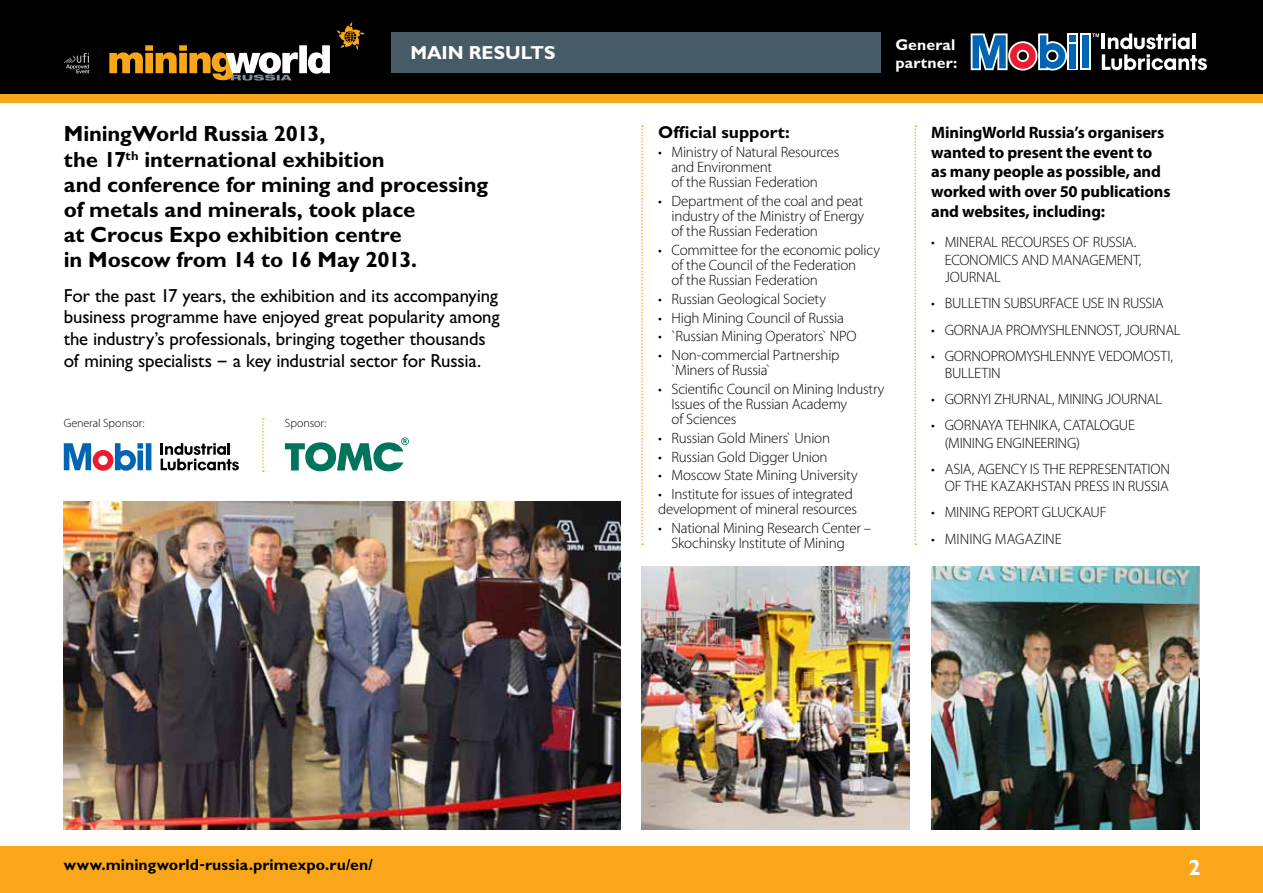
<style>
.page{position:relative;width:1263px;height:893px;background:#fff}
.page>*{position:absolute;margin:0;border:0;box-sizing:border-box;transform-origin:0 0}
.t1{font:700 21px/25.2px "Gals";letter-spacing:-.01em;color:#000}
.t2{font:700 21px "Gals";color:#fff}
.t3{font:18px/21.6px "Gals";letter-spacing:-.01em;color:#000}
.t4{font:700 18px "Gals";color:#fff}
.t5{font:700 16.5px/19.8px "Myriad Pro";letter-spacing:-.01em;color:#000}
.t6{font:700 16.5px "Gals";color:#000}
.t7{font:300 15px/15px "Myriad Pro";letter-spacing:-.015em;color:#000}
.t8{font:700 15px "Gals";letter-spacing:.005em;color:#000}
.t9{font:700 15px/18px "Gals";letter-spacing:.005em;color:#fff}
.t10{font:300 12px "Myriad Pro";color:#000}
</style>
<div class="page">
<div style="left:0;top:846px;width:1263px;height:47px;background:#faa61a"></div>
<div style="left:0;top:0;width:1263px;height:102px;background:#faa61a"></div>
<div style="left:0;top:0;width:1263px;height:94px;background:#000"></div>
<div style="left:391px;top:32px;width:490px;height:40px;background:#465b65"></div>
<svg style="left:109px;top:45px;width:221px;height:36px"></svg>
<svg style="left:337px;top:22px;width:27px;height:28px"></svg>
<svg style="left:64px;top:53px;width:25px;height:20px"></svg>
<svg style="left:1080px;top:33px;width:10px;height:37px"></svg>
<div style="left:1068px;top:33px;width:10px;height:37px;background:#fff"></div>
<svg style="left:971px;top:33px;width:96px;height:38px"></svg>
<div style="left:1082px;top:35px;width:6px;height:33px;background:#0066b3"></div>
<div style="left:1069px;top:35px;width:7px;height:7px;background:#0066b3"></div>
<div style="left:1069px;top:44px;width:7px;height:24px;background:#0066b3"></div>
<svg style="left:1092px;top:33px;width:115px;height:37px"></svg>
<img style="left:931px;top:567px;width:268px;height:262px">
<img style="left:641px;top:567px;width:268px;height:262px">
<img style="left:64px;top:502px;width:557px;height:327px">
<svg style="left:641px;top:125px;width:2px;height:420px"></svg>
<svg style="left:262px;top:418px;width:2px;height:54px"></svg>
<svg style="left:914px;top:125px;width:2px;height:420px"></svg>
<svg style="left:161px;top:443px;width:78px;height:27px"></svg>
<svg style="left:64px;top:443px;width:87px;height:28px"></svg>
<svg style="left:285px;top:437px;width:124px;height:34px"></svg>
<p class="t4" style="left:410px;top:42px;width:147px">MAIN RESULTS</p>
<h1 class="t1" style="left:64px;top:122px;width:426px">MiningWorld Russia 2013,<br>the 17<sup>th</sup> international exhibition<br>and conference for mining and processing of metals and minerals, took place<br>at Crocus Expo exhibition centre<br>in Moscow from 14 to 16 May 2013.</h1>
<p class="t3" style="left:64px;top:285px;width:437px">For the past 17 years, the exhibition and its accompanying business programme have enjoyed great popularity among the industry’s professionals, bringing together thousands of mining specialists – a key industrial sector for Russia.</p>
<p class="t10" style="left:64px;top:417px;width:82px">General Sponsor:</p>
<p class="t10" style="left:285px;top:417px;width:43px">Sponsor:</p>
<p class="t9" style="left:895px;top:36px;width:63px">General partner:</p>
<p class="t6" style="left:658px;top:123px;width:133px">Official support:</p>
<p class="t7" style="left:671px;top:145px;width:169px;text-indent:-14px">• Ministry of Natural Resources and Environment<br>of the Russian Federation</p>
<p class="t7" style="left:671px;top:194px;width:194px;text-align:justify;text-indent:-14px">• Department of the coal and peat industry of the Ministry of Energy of the Russian Federation</p>
<p class="t7" style="left:671px;top:243px;width:210px;text-indent:-14px">• Committee for the economic policy of the Council of the Federation<br>of the Russian Federation</p>
<p class="t7" style="left:658px;top:291px;width:169px">• Russian Geological Society</p>
<p class="t7" style="left:658px;top:310px;width:187px">• High Mining Council of Russia</p>
<p class="t7" style="left:658px;top:329px;width:200px">• `Russian Mining Operators` NPO</p>
<p class="t7" style="left:671px;top:348px;width:169px;text-indent:-14px">• Non-commercial Partnership `Miners of Russia`</p>
<p class="t7" style="left:671px;top:382px;width:214px;text-indent:-14px">• Scientific Council on Mining Industry<br>Issues of the Russian Academy<br>of Sciences</p>
<p class="t7" style="left:658px;top:431px;width:174px">• Russian Gold Miners` Union</p>
<p class="t7" style="left:658px;top:449px;width:171px">• Russian Gold Digger Union</p>
<p class="t7" style="left:658px;top:468px;width:201px">• Moscow State Mining University</p>
<p class="t7" style="left:658px;top:487px;width:201px">• Institute for issues of integrated development of mineral resources</p>
<p class="t7" style="left:671px;top:521px;width:201px;text-indent:-14px">• National Mining Research Center –<br>Skochinsky Institute of Mining</p>
<p class="t5" style="left:931px;top:122px;width:241px">MiningWorld Russia’s organisers wanted to present the event to as many people as possible, and worked with over 50 publications and websites, including:</p>
<p class="t7" style="left:945px;top:234px;width:198px;line-height:17.5px;text-indent:-14px">• MINERAL RECOURSES OF RUSSIA.<br>ECONOMICS AND MANAGEMENT,<br>JOURNAL</p>
<p class="t7" style="left:931px;top:296px;width:234px">• BULLETIN SUBSURFACE USE IN RUSSIA</p>
<p class="t7" style="left:931px;top:322px;width:251px">• GORNAJA PROMYSHLENNOST, JOURNAL</p>
<p class="t7" style="left:945px;top:347px;width:230px;line-height:17.5px;text-indent:-14px">• GORNOPROMYSHLENNYE VEDOMOSTI,<br>BULLETIN</p>
<p class="t7" style="left:931px;top:392px;width:232px">• GORNYI ZHURNAL, MINING JOURNAL</p>
<p class="t7" style="left:945px;top:417px;width:192px;line-height:17.5px;text-indent:-14px">• GORNAYA TEHNIKA, CATALOGUE (MINING ENGINEERING)</p>
<p class="t7" style="left:931px;top:460px;width:240px;line-height:17.5px;text-align:right">• ASIA, AGENCY IS THE REPRESENTATION<br>OF THE KAZAKHSTAN PRESS IN RUSSIA</p>
<p class="t7" style="left:931px;top:505px;width:177px">• MINING REPORT GLUCKAUF</p>
<p class="t7" style="left:931px;top:531px;width:32px">• Mining</p>
<p class="t7" style="left:995px;top:531px;width:21px">Magazine</p>
<p class="t8" style="left:64px;top:856px;width:311px">www.miningworld-russia.primexpo.ru/en/</p>
<h1 class="t2" style="left:1188px;top:855px;width:14px">2</h1>
</div>
